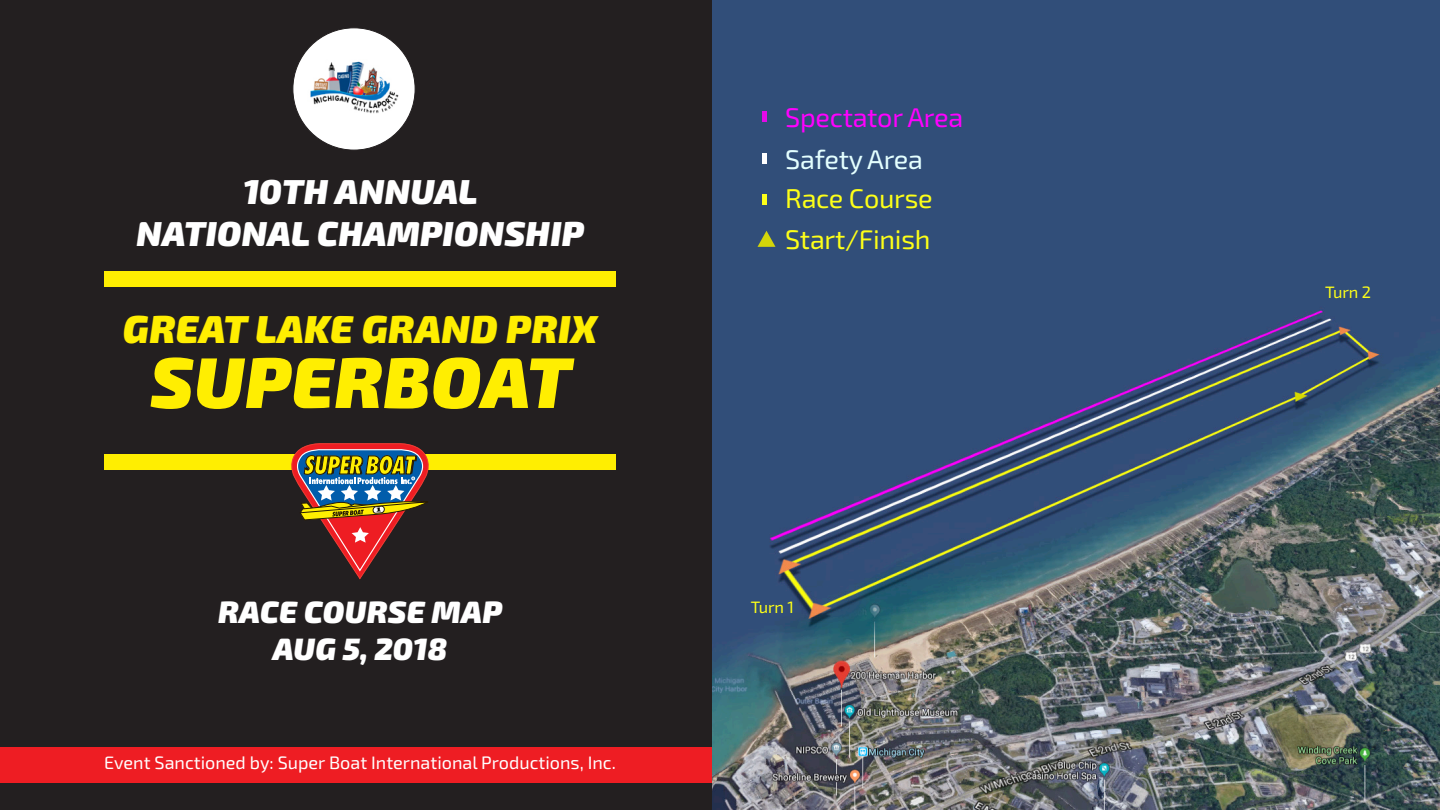
<style>
.page{position:relative;width:1440px;height:810px;background:#fff}
.page>*{position:absolute;margin:0;border:0;box-sizing:border-box;transform-origin:0 0}
.t1{font:italic 900 71.78px "Exo 2";letter-spacing:.01em;color:#ffee01}
.t2{font:italic 900 39px "Exo 2";letter-spacing:.01em;color:#ffee01}
.t3{font:italic 900 34.65px "Exo 2";letter-spacing:.01em;color:#fff}
.t4{font:italic 900 30.9px "Exo 2";letter-spacing:.01em;color:#fff}
.t5{font:27px "Exo 2";letter-spacing:-.01em;color:#fdff18}
.t6{font:27px "Exo 2";letter-spacing:-.01em;color:#f0f}
.t7{font:27px "Exo 2";letter-spacing:-.01em;color:#e4ffff}
.t8{font:18px "Exo 2";color:#fff}
.t9{font:16.5px "Exo 2";letter-spacing:-.01em;color:#fdff18}
</style>
<div class="page">
<div style="left:0;top:0;width:720px;height:810px;background:#231f20"></div>
<div style="left:0;top:747px;width:720px;height:36px;background:#ee1d23"></div>
<img style="left:712px;top:0;width:728px;height:810px">
<div style="left:104px;top:454px;width:512px;height:16px;background:#ffee01"></div>
<div style="left:104px;top:271px;width:512px;height:15px;background:#ffee01"></div>
<svg style="left:291px;top:443px;width:138px;height:137px"></svg>
<div style="left:762px;top:112px;width:5px;height:10px;background:#e409e8"></div>
<div style="left:762px;top:153px;width:5px;height:11px;background:#fff"></div>
<div style="left:762px;top:194px;width:5px;height:10px;background:#fdff18"></div>
<svg style="left:758px;top:231px;width:18px;height:16px"></svg>
<div style="left:293px;top:28px;width:122px;height:122px;background:#fff;border-radius:50%"></div>
<img style="left:310px;top:61px;width:89px;height:52px">
<p class="t3" style="left:243px;top:164px;width:236px">10TH ANNUAL</p>
<p class="t3" style="left:137px;top:206px;width:449px">NATIONAL CHAMPIONSHIP</p>
<p class="t2" style="left:123px;top:298px;width:476px">GREAT LAKE GRAND PRIX</p>
<p class="t1" style="left:150px;top:325px;width:422px">SUPERBOAT</p>
<p class="t4" style="left:218px;top:587px;width:286px">RACE COURSE MAP</p>
<p class="t4" style="left:273px;top:624px;width:176px">AUG 5, 2018</p>
<p class="t8" style="left:104px;top:750px;width:513px">Event Sanctioned by: Super Boat International Productions, Inc.</p>
<p class="t6" style="left:785px;top:99px;width:179px">Spectator Area</p>
<p class="t7" style="left:785px;top:141px;width:139px">Safety Area</p>
<p class="t5" style="left:785px;top:180px;width:149px">Race Course</p>
<p class="t5" style="left:785px;top:221px;width:147px">Start/Finish</p>
<p class="t9" style="left:751px;top:595px;width:45px">Turn 1</p>
<p class="t9" style="left:1325px;top:281px;width:47px">Turn 2</p>
</div>
